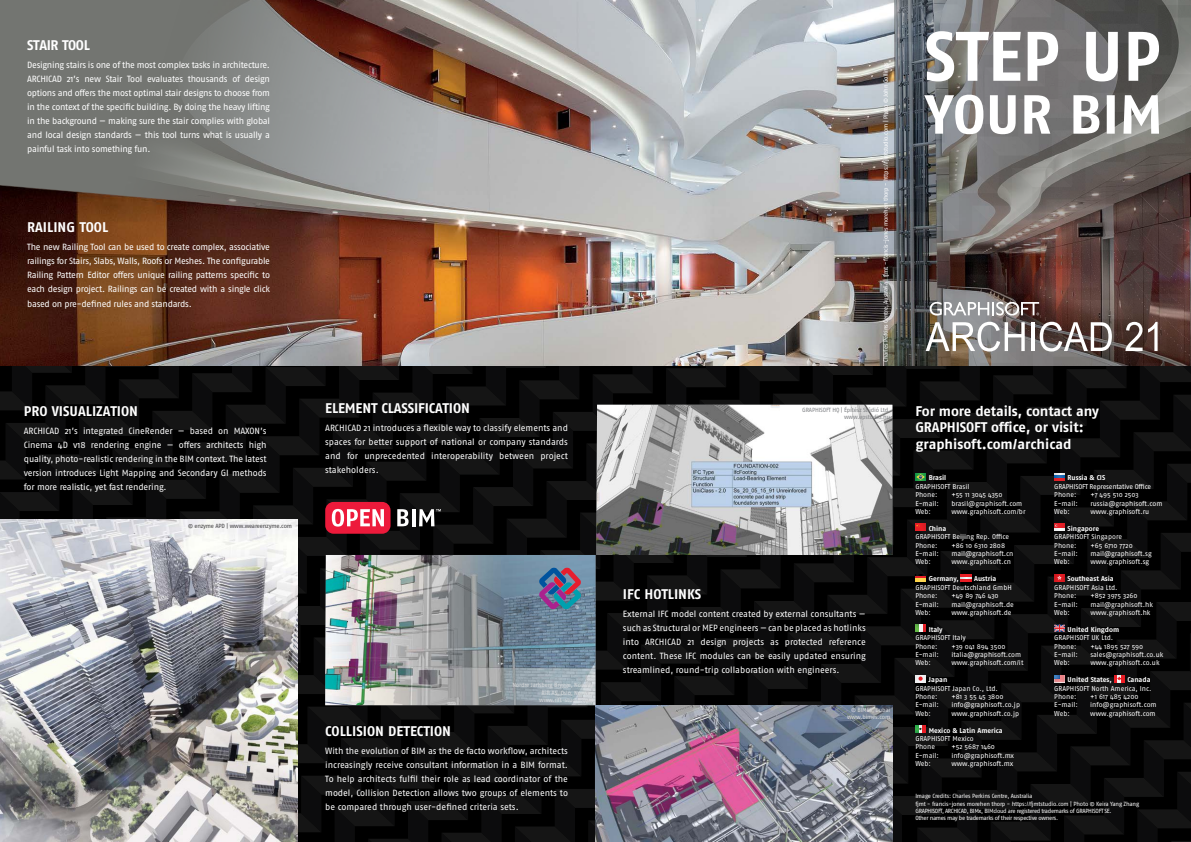
<style>
.page{position:relative;width:1191px;height:842px;background:#fff}
.page>*{position:absolute;margin:0;border:0;box-sizing:border-box;transform-origin:0 0}
.t1{font:700 14px/16.8px "Fago";color:#fff}
.t2{font:700 14px "Fago Normal";color:#fff}
.t3{font:700 14px "Fago";letter-spacing:-.025em;color:#fff}
.t4{font:9px/14px "Fago Normal";letter-spacing:-.01em;color:#fff;text-align:justify}
.t5{font:7px/8.4px "Fago Normal";color:#fff}
.t6{font:700 7px "Fago Normal";letter-spacing:-.005em;color:#fff}
.t7{font:7px/8.4px "Fago Normal";letter-spacing:-.025em;color:#fff}
.t8{font:6px/7.2px "Fago Normal";letter-spacing:-.035em;color:#fff}
.t9{font:6px/7.2px "Fago Normal";letter-spacing:-.025em;color:#dcddde;text-align:right}
.t10{font:6px/7.2px "Fago Normal";letter-spacing:-.025em;color:#808285;text-align:right}
.t11{font:6px "Fago Normal";letter-spacing:-.03em;color:#414042}
</style>
<div class="page">
<img style="left:0;top:0;width:1191px;height:842px">
<h1 class="t3" style="left:27px;top:37px;width:64px">STAIR TOOL</h1>
<p class="t4" style="left:27px;top:58px;width:244px">Designing stairs is one of the most complex tasks in architecture.<br>ARCHICAD 21’s new Stair Tool evaluates thousands of design options and offers the most optimal stair designs to choose from in the context of the specific building. By doing the heavy lifting in the background — making sure the stair complies with global and local design standards — this tool turns what is usually a painful task into something fun.</p>
<p class="t8" style="left:882px;top:362px;width:300px;rotate:-90deg">Charles Perkins Centre, Australia | fjmt - francis-jones morehen thorp - https://fjmtstudio.com | Photo © John Gollings</p>
<h1 class="t1" style="left:27px;top:219px;width:82px">RAILING TOOL</h1>
<p class="t4" style="left:27px;top:240px;width:244px">The new Railing Tool can be used to create complex, associative railings for Stairs, Slabs, Walls, Roofs or Meshes. The configurable Railing Pattern Editor offers unique railing patterns specific to each design project. Railings can be created with a single click based on pre-defined rules and standards.</p>
<h1 class="t1" style="left:24px;top:402px;width:116px">PRO VISUALIZATION</h1>
<p class="t4" style="left:24px;top:423px;width:244px">ARCHICAD 21’s integrated CineRender — based on MAXON’s Cinema 4D v18 rendering engine — offers architects high quality, photo-realistic rendering in the BIM context. The latest version introduces Light Mapping and Secondary GI methods for more realistic, yet fast rendering.</p>
<p class="t11" style="left:188px;top:523px;width:105px">© enzyme APD | www.weareenzyme.com</p>
<h1 class="t1" style="left:325px;top:400px;width:146px">ELEMENT CLASSIFICATION</h1>
<p class="t4" style="left:325px;top:421px;width:244px">ARCHICAD 21 introduces a flexible way to classify elements and spaces for better support of national or company standards and for unprecedented interoperability between project stakeholders.</p>
<p class="t10" style="left:802px;top:406px;width:89px">GRAPHISOFT HQ | Építész Stúdió Ltd. www.epstudio.hu</p>
<p class="t9" style="left:512px;top:681px;width:82px">Nordre Jarlsberg Brygge, Norway<br>Rift AS, Oslo, Norway www.rift-studio.com</p>
<h1 class="t1" style="left:325px;top:722px;width:127px">COLLISION DETECTION</h1>
<p class="t4" style="left:325px;top:743px;width:244px">With the evolution of BIM as the de facto workflow, architects increasingly receive consultant information in a BIM format.<br>To help architects fulfil their role as lead coordinator of the model, Collision Detection allows two groups of elements to be compared through user-defined criteria sets.</p>
<h1 class="t2" style="left:623px;top:585px;width:80px">IFC HOTLINKS</h1>
<p class="t4" style="left:623px;top:606px;width:244px">External IFC model content created by external consultants — such as Structural or MEP engineers — can be placed as hotlinks into ARCHICAD 21 design projects as protected reference content. These IFC modules can be easily updated ensuring streamlined, round-trip collaboration with engineers.</p>
<p class="t9" style="left:847px;top:706px;width:45px">© BIMES, Dubai www.bimes.com</p>
<h1 class="t1" style="left:915px;top:402px;width:185px">For more details, contact any<br>GRAPHISOFT office, or visit: graphisoft.com/archicad</h1>
<p class="t6" style="left:928px;top:474px;width:19px">Brasil</p>
<p class="t5" style="left:915px;top:482px;width:56px">GRAPHISOFT Brasil<br>Phone:</p>
<p class="t5" style="left:951px;top:491px;width:53px">+55 11 3045 4350</p>
<p class="t6" style="left:1067px;top:474px;width:39px">Russia &amp; CIS</p>
<p class="t7" style="left:1054px;top:482px;width:98px">GRAPHISOFT Representative Office<br>Phone:</p>
<p class="t5" style="left:1090px;top:491px;width:50px">+7 495 510 2503</p>
<p class="t5" style="left:915px;top:499px;width:25px">E-mail:</p>
<p class="t5" style="left:951px;top:499px;width:72px">brasil@graphisoft.com</p>
<p class="t5" style="left:915px;top:507px;width:17px">Web:</p>
<p class="t5" style="left:951px;top:507px;width:76px">www.graphisoft.com/br</p>
<p class="t6" style="left:928px;top:524px;width:19px">China</p>
<p class="t5" style="left:915px;top:533px;width:95px">GRAPHISOFT Beijing Rep. Office<br>Phone:</p>
<p class="t5" style="left:951px;top:541px;width:55px">+86 10 6310 2808</p>
<p class="t5" style="left:1054px;top:499px;width:25px">E-mail:</p>
<p class="t5" style="left:1090px;top:499px;width:74px">russia@graphisoft.com</p>
<p class="t5" style="left:1054px;top:507px;width:17px">Web:</p>
<p class="t5" style="left:1090px;top:507px;width:60px">www.graphisoft.ru</p>
<p class="t6" style="left:1067px;top:524px;width:33px">Singapore</p>
<p class="t5" style="left:1054px;top:533px;width:69px">GRAPHISOFT Singapore<br>Phone:</p>
<p class="t5" style="left:1090px;top:541px;width:44px">+65 6710 7720</p>
<p class="t5" style="left:915px;top:549px;width:25px">E-mail:</p>
<p class="t5" style="left:951px;top:549px;width:64px">mail@graphisoft.cn</p>
<p class="t5" style="left:915px;top:558px;width:17px">Web:</p>
<p class="t5" style="left:951px;top:558px;width:61px">www.graphisoft.cn</p>
<p class="t6" style="left:928px;top:575px;width:32px">Germany,</p>
<p class="t6" style="left:974px;top:575px;width:24px">Austria</p>
<p class="t5" style="left:915px;top:583px;width:98px">GRAPHISOFT Deutschland GmbH<br>Phone:</p>
<p class="t5" style="left:951px;top:591px;width:49px">+49 89 746 430</p>
<p class="t5" style="left:1054px;top:549px;width:25px">E-mail:</p>
<p class="t5" style="left:1090px;top:549px;width:63px">mail@graphisoft.sg</p>
<p class="t5" style="left:1054px;top:558px;width:17px">Web:</p>
<p class="t5" style="left:1090px;top:558px;width:60px">www.graphisoft.sg</p>
<p class="t6" style="left:1067px;top:575px;width:48px">Southeast Asia</p>
<p class="t5" style="left:1054px;top:583px;width:65px">GRAPHISOFT Asia Ltd.<br>Phone:</p>
<p class="t5" style="left:1090px;top:591px;width:49px">+852 3975 3260</p>
<p class="t5" style="left:915px;top:600px;width:25px">E-mail:</p>
<p class="t5" style="left:951px;top:600px;width:64px">mail@graphisoft.de</p>
<p class="t5" style="left:915px;top:608px;width:17px">Web:</p>
<p class="t5" style="left:951px;top:608px;width:62px">www.graphisoft.de</p>
<p class="t6" style="left:928px;top:625px;width:15px">Italy</p>
<p class="t5" style="left:915px;top:633px;width:52px">GRAPHISOFT Italy<br>Phone:</p>
<p class="t5" style="left:951px;top:642px;width:56px">+39 041 894 3500</p>
<p class="t5" style="left:1054px;top:600px;width:25px">E-mail:</p>
<p class="t5" style="left:1090px;top:600px;width:64px">mail@graphisoft.hk</p>
<p class="t5" style="left:1054px;top:608px;width:17px">Web:</p>
<p class="t5" style="left:1090px;top:608px;width:62px">www.graphisoft.hk</p>
<p class="t6" style="left:1067px;top:625px;width:53px">United Kingdom</p>
<p class="t5" style="left:1054px;top:633px;width:60px">GRAPHISOFT UK Ltd.<br>Phone:</p>
<p class="t5" style="left:1090px;top:642px;width:55px">+44 1895 527 590</p>
<p class="t5" style="left:915px;top:650px;width:25px">E-mail:</p>
<p class="t5" style="left:951px;top:650px;width:71px">italia@graphisoft.com</p>
<p class="t5" style="left:915px;top:659px;width:17px">Web:</p>
<p class="t5" style="left:951px;top:659px;width:74px">www.graphisoft.com/it</p>
<p class="t6" style="left:928px;top:675px;width:20px">Japan</p>
<p class="t5" style="left:915px;top:684px;width:84px">GRAPHISOFT Japan Co., Ltd.<br>Phone:</p>
<p class="t5" style="left:951px;top:692px;width:54px">+81 3 55 45 3800</p>
<p class="t5" style="left:1054px;top:650px;width:25px">E-mail:</p>
<p class="t5" style="left:1090px;top:650px;width:75px">sales@graphisoft.co.uk</p>
<p class="t5" style="left:1054px;top:659px;width:17px">Web:</p>
<p class="t5" style="left:1090px;top:659px;width:71px">www.graphisoft.co.uk</p>
<p class="t6" style="left:1067px;top:675px;width:46px">United States,</p>
<p class="t6" style="left:1127px;top:675px;width:25px">Canada</p>
<p class="t5" style="left:1054px;top:684px;width:99px">GRAPHISOFT North America, Inc.<br>Phone:</p>
<p class="t5" style="left:1090px;top:692px;width:50px">+1 617 485 4200</p>
<p class="t5" style="left:915px;top:701px;width:25px">E-mail:</p>
<p class="t5" style="left:951px;top:701px;width:70px">info@graphisoft.co.jp</p>
<p class="t5" style="left:915px;top:709px;width:17px">Web:</p>
<p class="t5" style="left:951px;top:709px;width:69px">www.graphisoft.co.jp</p>
<p class="t6" style="left:928px;top:726px;width:75px">Mexico &amp; Latin America</p>
<p class="t5" style="left:915px;top:734px;width:60px">GRAPHISOFT Mexico<br>Phone</p>
<p class="t5" style="left:951px;top:743px;width:45px">+52 5687 1460</p>
<p class="t5" style="left:1054px;top:701px;width:25px">E-mail:</p>
<p class="t5" style="left:1090px;top:701px;width:68px">info@graphisoft.com</p>
<p class="t5" style="left:1054px;top:709px;width:17px">Web:</p>
<p class="t5" style="left:1090px;top:709px;width:67px">www.graphisoft.com</p>
<p class="t5" style="left:915px;top:751px;width:25px">E-mail:</p>
<p class="t5" style="left:951px;top:751px;width:64px">info@graphisoft.mx</p>
<p class="t5" style="left:915px;top:759px;width:17px">Web:</p>
<p class="t5" style="left:951px;top:759px;width:63px">www.graphisoft.mx</p>
<p class="t8" style="left:915px;top:793px;width:225px">Image Credits: Charles Perkins Centre, Australia<br>fjmt - francis-jones morehen thorp - https://fjmtstudio.com | Photo © Keira Yang Zhang GRAPHISOFT, ARCHICAD, BIMx, BIMcloud are registered trademarks of GRAPHISOFT SE.<br>Other names may be trademarks of their respective owners.</p>
</div>
